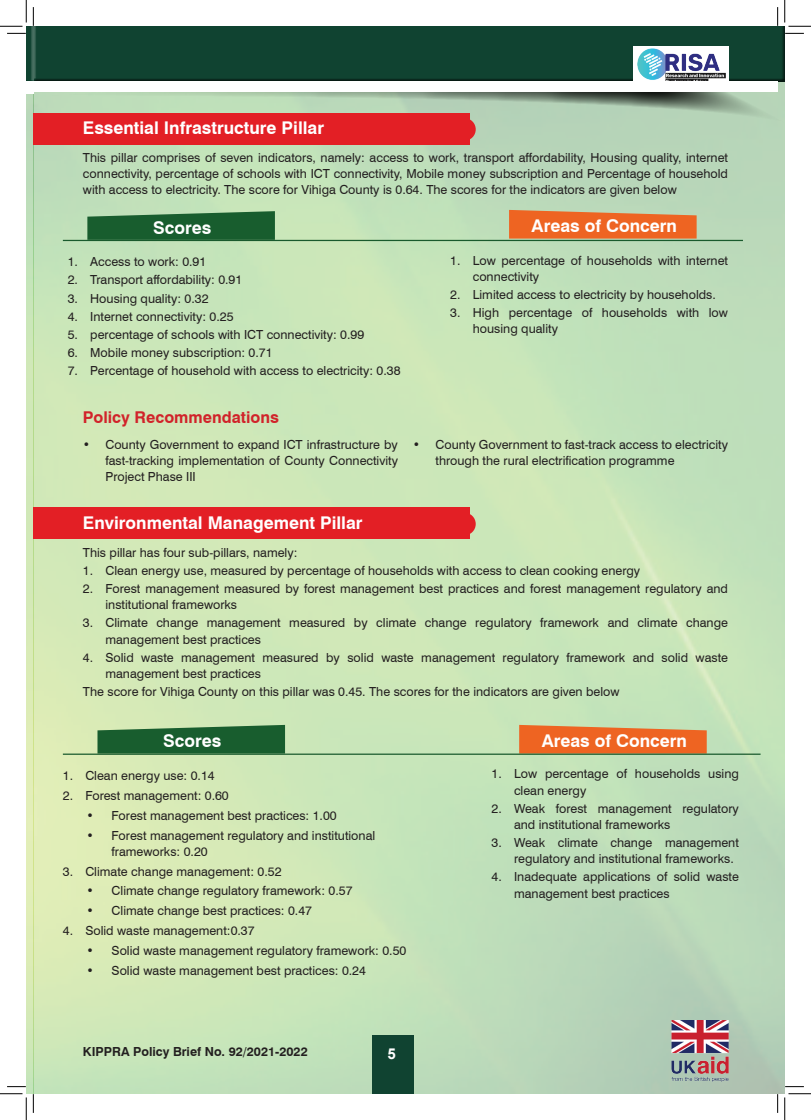
<style>
.page{position:relative;width:811px;height:1120px;background:#fff}
.page>*{position:absolute;margin:0;border:0;box-sizing:border-box;transform-origin:0 0}
.t1{font:700 17.5px "Swiss 721 BT";color:#fff}
.t2{font:700 16.25px "Swiss 721 BT";color:#d1232a}
.t3{font:700 15px "Arial";color:#fff}
.t4{font:12.5px/16.2px "Swiss 721 BT";color:#231f20}
.t5{font:700 12.5px "Swiss 721 BT";color:#231f20}
</style>
<div class="page">
<img style="left:26px;top:128px;width:759px;height:965px">
<svg style="left:33px;top:84px;width:752px;height:44px;background:#a8c4a8"></svg>
<div style="left:33px;top:26px;width:752px;height:58px;background:#104331"></div>
<svg style="left:26px;top:94px;width:7px;height:35px"></svg>
<div style="left:26px;top:26px;width:8px;height:59px;background:#231f20;opacity:.75"></div>
<div style="left:372px;top:1034px;width:42px;height:59px;background:#104331"></div>
<img style="left:670px;top:1019px;width:59px;height:66px">
<div style="left:633px;top:46px;width:95px;height:41px;background:#fff"></div>
<img style="left:637px;top:48px;width:89px;height:33px">
<div style="left:33px;top:82px;width:744px;height:10px;background:#fff"></div>
<div style="left:26px;top:82px;width:7px;height:10px;background:#fff"></div>
<svg style="left:87px;top:211px;width:188px;height:29px;background:#2a6b3c"></svg>
<svg style="left:509px;top:210px;width:187px;height:28px;background:#e96e30"></svg>
<hr style="left:63px;top:240px;width:680px;height:1px;background:#195a2d">
<div style="left:33px;top:113px;width:436px;height:31px;background:#e31f25"></div>
<div style="left:454px;top:118px;width:22px;height:22px;background:#e31f25;border-radius:50%"></div>
<div style="left:33px;top:507px;width:436px;height:31px;background:#e31f25"></div>
<div style="left:454px;top:512px;width:22px;height:23px;background:#e31f25;border-radius:50%"></div>
<svg style="left:97px;top:724px;width:188px;height:29px;background:#306e3f"></svg>
<svg style="left:519px;top:724px;width:188px;height:29px;background:#e87435"></svg>
<hr style="left:63px;top:753px;width:697px;height:1px;background:#195a2d">
<svg style="left:7px;top:33px;width:19px;height:1px"></svg>
<svg style="left:785px;top:33px;width:19px;height:1px"></svg>
<svg style="left:33px;top:7px;width:1px;height:19px"></svg>
<svg style="left:33px;top:1093px;width:1px;height:19px"></svg>
<svg style="left:777px;top:7px;width:1px;height:19px"></svg>
<svg style="left:777px;top:1093px;width:1px;height:19px"></svg>
<svg style="left:0;top:0;width:27px;height:27px"></svg>
<svg style="left:0;top:1093px;width:27px;height:26px"></svg>
<svg style="left:784px;top:0;width:27px;height:27px"></svg>
<svg style="left:784px;top:1093px;width:27px;height:26px"></svg>
<h1 class="t1" style="left:83px;top:117px;width:243px">Essential Infrastructure Pillar</h1>
<p class="t4" style="left:83px;top:148px;width:646px;text-align:justify">This pillar comprises of seven indicators, namely: access to work, transport affordability, Housing quality, internet connectivity, percentage of schools with ICT connectivity, Mobile money subscription and Percentage of household with access to electricity. The score for Vihiga County is 0.64. The scores for the indicators are given below</p>
<h1 class="t1" style="left:153px;top:217px;width:60px">Scores</h1>
<h1 class="t1" style="left:532px;top:215px;width:147px">Areas of Concern</h1>
<p class="t4" style="left:473px;top:251px;width:257px;text-indent:-22px">1. Low percentage of households with internet connectivity</p>
<p class="t4" style="left:450px;top:286px;width:267px">2. Limited access to electricity by households.</p>
<p class="t4" style="left:473px;top:304px;width:257px;text-indent:-22px">3. High percentage of households with low housing quality</p>
<p class="t4" style="left:68px;top:253px;width:140px">1. Access to work: 0.91</p>
<p class="t4" style="left:68px;top:271px;width:176px">2. Transport affordability: 0.91</p>
<p class="t4" style="left:68px;top:289px;width:142px">3. Housing quality: 0.32</p>
<p class="t4" style="left:68px;top:307px;width:167px">4. Internet connectivity: 0.25</p>
<p class="t4" style="left:68px;top:325px;width:298px">5. percentage of schools with ICT connectivity: 0.99</p>
<p class="t4" style="left:68px;top:343px;width:206px">6. Mobile money subscription: 0.71</p>
<p class="t4" style="left:68px;top:361px;width:334px">7. Percentage of household with access to electricity: 0.38</p>
<h2 class="t2" style="left:83px;top:407px;width:197px">Policy Recommendations</h2>
<p class="t4" style="left:105px;top:435px;width:294px;text-align:justify;text-indent:-22px">• County Government to expand ICT infrastructure by fast-tracking implementation of County Connectivity Project Phase III</p>
<p class="t4" style="left:435px;top:435px;width:294px;text-indent:-22px">• County Government to fast-track access to electricity through the rural electrification programme</p>
<h1 class="t1" style="left:83px;top:512px;width:281px">Environmental Management Pillar</h1>
<p class="t4" style="left:83px;top:543px;width:216px">This pillar has four sub-pillars, namely:</p>
<p class="t4" style="left:83px;top:562px;width:559px">1. Clean energy use, measured by percentage of households with access to clean cooking energy</p>
<p class="t4" style="left:105px;top:580px;width:624px;text-indent:-22px">2. Forest management measured by forest management best practices and forest management regulatory and institutional frameworks</p>
<p class="t4" style="left:105px;top:614px;width:624px;text-indent:-22px">3. Climate change management measured by climate change regulatory framework and climate change management best practices</p>
<p class="t4" style="left:105px;top:648px;width:624px;text-indent:-22px">4. Solid waste management measured by solid waste management regulatory framework and solid waste management best practices</p>
<p class="t4" style="left:83px;top:682px;width:538px">The score for Vihiga County on this pillar was 0.45. The scores for the indicators are given below</p>
<h1 class="t1" style="left:163px;top:730px;width:60px">Scores</h1>
<h1 class="t1" style="left:542px;top:730px;width:147px">Areas of Concern</h1>
<p class="t4" style="left:514px;top:765px;width:226px;text-indent:-22px">1. Low percentage of households using clean energy</p>
<p class="t4" style="left:514px;top:799px;width:226px;text-indent:-22px">2. Weak forest management regulatory and institutional frameworks</p>
<p class="t4" style="left:514px;top:833px;width:226px;text-indent:-22px">3. Weak climate change management regulatory and institutional frameworks.</p>
<p class="t4" style="left:514px;top:867px;width:226px;text-indent:-22px">4. Inadequate applications of solid waste management best practices</p>
<p class="t4" style="left:63px;top:766px;width:153px">1. Clean energy use: 0.14</p>
<p class="t4" style="left:63px;top:786px;width:167px">2. Forest management: 0.60</p>
<p class="t4" style="left:87px;top:806px;width:252px">• Forest management best practices: 1.00</p>
<p class="t4" style="left:112px;top:826px;width:265px;text-indent:-25px">• Forest management regulatory and institutional frameworks: 0.20</p>
<p class="t4" style="left:63px;top:862px;width:220px">3. Climate change management: 0.52</p>
<p class="t4" style="left:87px;top:882px;width:267px">• Climate change regulatory framework: 0.57</p>
<p class="t4" style="left:87px;top:901px;width:227px">• Climate change best practices: 0.47</p>
<p class="t4" style="left:63px;top:921px;width:193px">4. Solid waste management:0.37</p>
<p class="t4" style="left:87px;top:941px;width:321px">• Solid waste management regulatory framework: 0.50</p>
<p class="t4" style="left:87px;top:961px;width:281px">• Solid waste management best practices: 0.24</p>
<p class="t5" style="left:83px;top:1043px;width:226px">KIPPRA Policy Brief No. 92/2021-2022</p>
<p class="t3" style="left:387px;top:1043px;width:10px">5</p>
</div>
